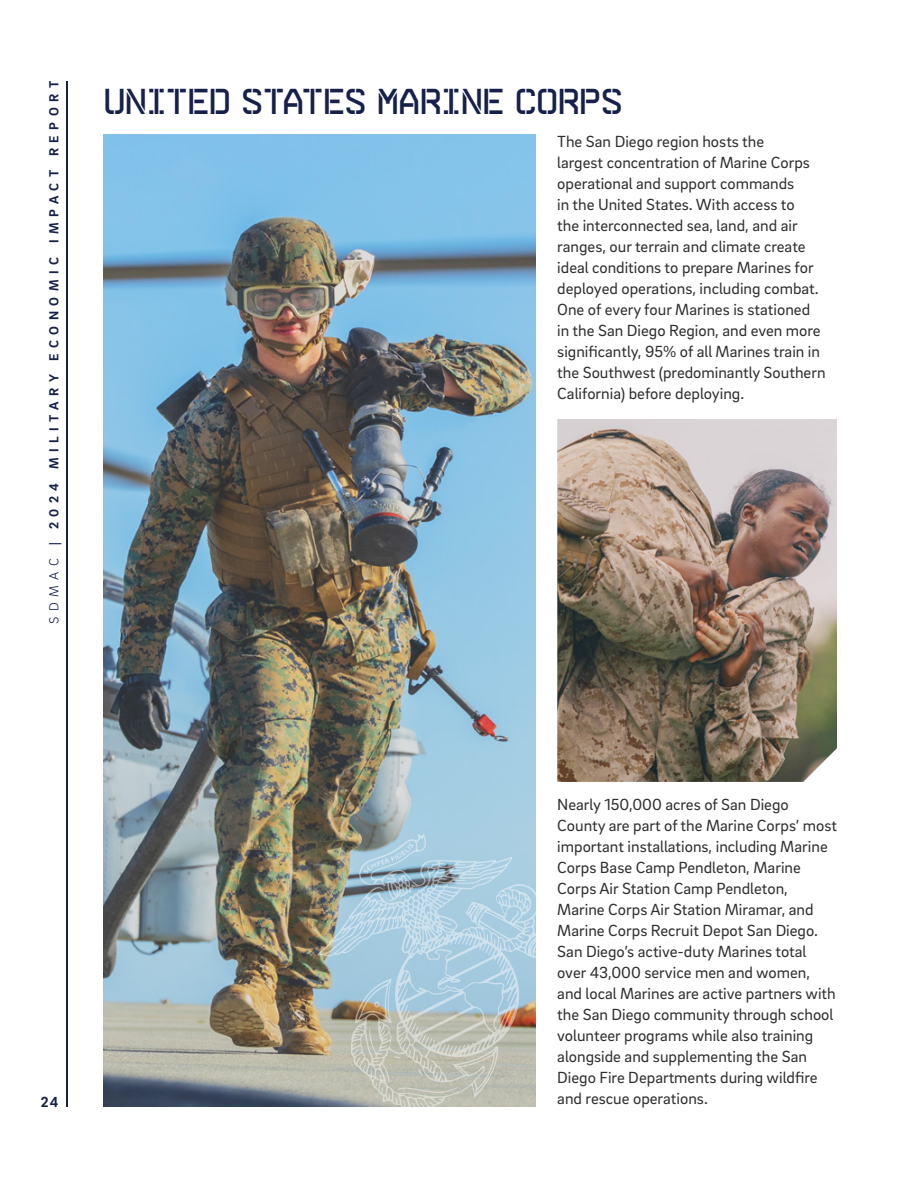
<style>
.page{position:relative;width:918px;height:1188px;background:#fff}
.page>*{position:absolute;margin:0;border:0;box-sizing:border-box;transform-origin:0 0}
.Section_Title{font:36px "Arame Mono Stencil";letter-spacing:-.005em;color:#16204a}
.Body{font:16.5px/21px "Brix Sans";color:#312f30}
.t1{font:700 15px "Brix Sans";color:#16204a}
.t2{font:700 13.5px "Brix Sans";letter-spacing:.415em;color:#16204a}
.s1{font-weight:300}
</style>
<div class="page">
<img style="left:104px;top:135px;width:432px;height:972px">
<svg style="left:318px;top:834px;width:218px;height:273px"></svg>
<svg style="left:397px;top:1087px;width:61px;height:6px"></svg>
<svg style="left:418px;top:1068px;width:5px;height:8px"></svg>
<svg style="left:395px;top:1056px;width:5px;height:3px"></svg>
<svg style="left:363px;top:843px;width:51px;height:31px"></svg>
<svg style="left:374px;top:1001px;width:6px;height:7px"></svg>
<img style="left:557px;top:419px;width:280px;height:363px">
<hr style="left:66px;top:81px;width:2px;height:1026px;background:#16204a">
<p class="t2" style="left:45px;top:624px;width:544px;rotate:-90deg"><span class="s1">SDMAC</span> | 2024 MILITARY ECONOMIC IMPACT REPORT</p>
<p class="Section_Title" style="left:104px;top:78px;width:520px">UNITED STATES MARINE CORPS</p>
<p class="Body" style="left:557px;top:130px;width:270px">The San Diego region hosts the<br>largest concentration of Marine Corps operational and support commands<br>in the United States. With access to<br>the interconnected sea, land, and air ranges, our terrain and climate create ideal conditions to prepare Marines for deployed operations, including combat.<br>One of every four Marines is stationed in the San Diego Region, and even more significantly, 95% of all Marines train in the Southwest (predominantly Southern California) before deploying.</p>
<p class="t1" style="left:41px;top:1092px;width:19px">24</p>
<p class="Body" style="left:557px;top:793px;width:281px">Nearly 150,000 acres of San Diego County are part of the Marine Corps’ most important installations, including Marine Corps Base Camp Pendleton, Marine Corps Air Station Camp Pendleton, Marine Corps Air Station Miramar, and Marine Corps Recruit Depot San Diego.<br>San Diego’s active-duty Marines total over 43,000 service men and women, and local Marines are active partners with the San Diego community through school volunteer programs while also training alongside and supplementing the San Diego Fire Departments during wildfire and rescue operations.</p>
</div>
